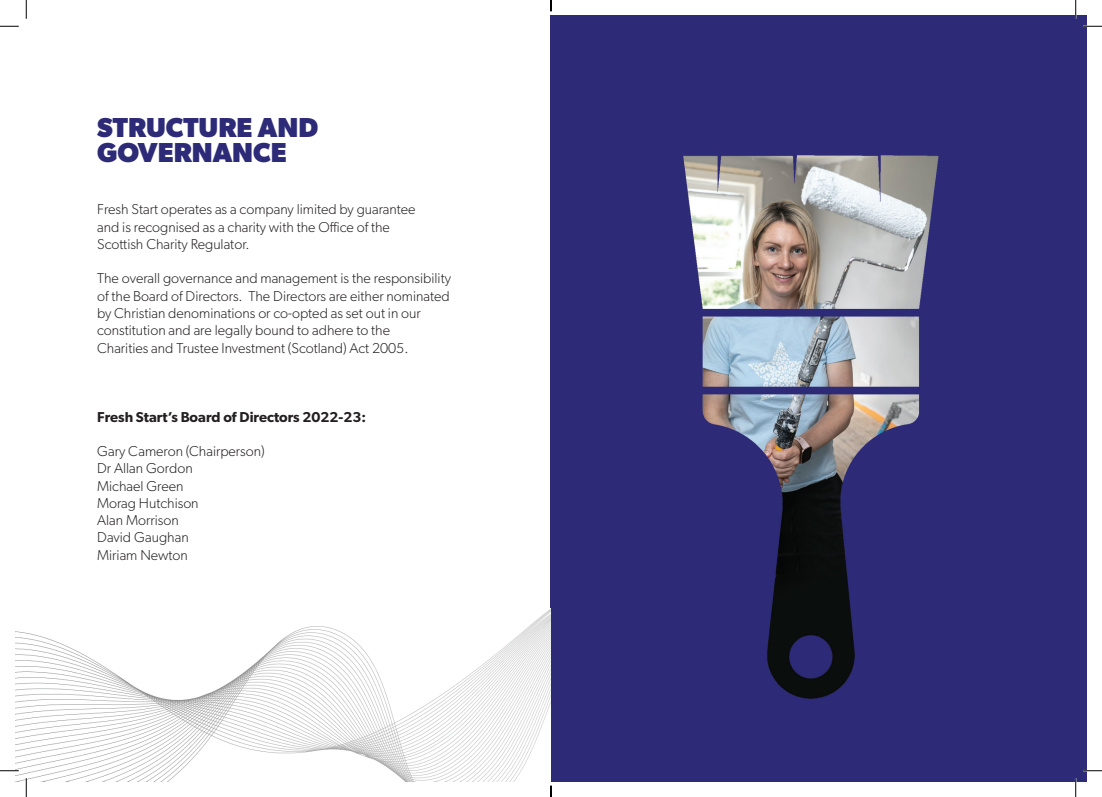
<style>
.page{position:relative;width:1102px;height:797px;background:#fff}
.page>*{position:absolute;margin:0;border:0;box-sizing:border-box;transform-origin:0 0}
.t1{font:700 27.5px/25px "Gibson";color:#2d2a77}
.t2{font:300 14.38px/17.2px "Gibson";color:#231f20}
.t3{font:600 14.38px "Gibson";color:#231f20}
</style>
<div class="page">
<img style="left:551px;top:16px;width:535px;height:765px">
<img style="left:16px;top:608px;width:535px;height:173px">
<svg style="left:0;top:25px;width:19px;height:2px"></svg>
<svg style="left:1083px;top:25px;width:18px;height:2px"></svg>
<svg style="left:0;top:770px;width:19px;height:1px"></svg>
<svg style="left:1083px;top:770px;width:18px;height:1px"></svg>
<svg style="left:25px;top:0;width:2px;height:19px"></svg>
<svg style="left:25px;top:778px;width:2px;height:19px"></svg>
<svg style="left:1074px;top:0;width:2px;height:19px"></svg>
<svg style="left:1074px;top:778px;width:2px;height:19px"></svg>
<svg style="left:550px;top:785px;width:1px;height:12px"></svg>
<h1 class="t1" style="left:97px;top:114px;width:222px">STRUCTURE AND<br>GOVERNANCE</h1>
<p class="t2" style="left:97px;top:201px;width:320px">Fresh Start operates as a company limited by guarantee and is recognised as a charity with the Office of the<br>Scottish Charity Regulator.</p>
<p class="t2" style="left:97px;top:270px;width:355px">The overall governance and management is the responsibility of the Board of Directors. The Directors are either nominated by Christian denominations or co-opted as set out in our constitution and are legally bound to adhere to the<br>Charities and Trustee Investment (Scotland) Act 2005.</p>
<p class="t3" style="left:97px;top:408px;width:270px">Fresh Start’s Board of Directors 2022-23:</p>
<p class="t2" style="left:97px;top:442px;width:169px">Gary Cameron (Chairperson)<br>Dr Allan Gordon<br>Michael Green<br>Morag Hutchison<br>Alan Morrison<br>David Gaughan<br>Miriam Newton</p>
</div>
